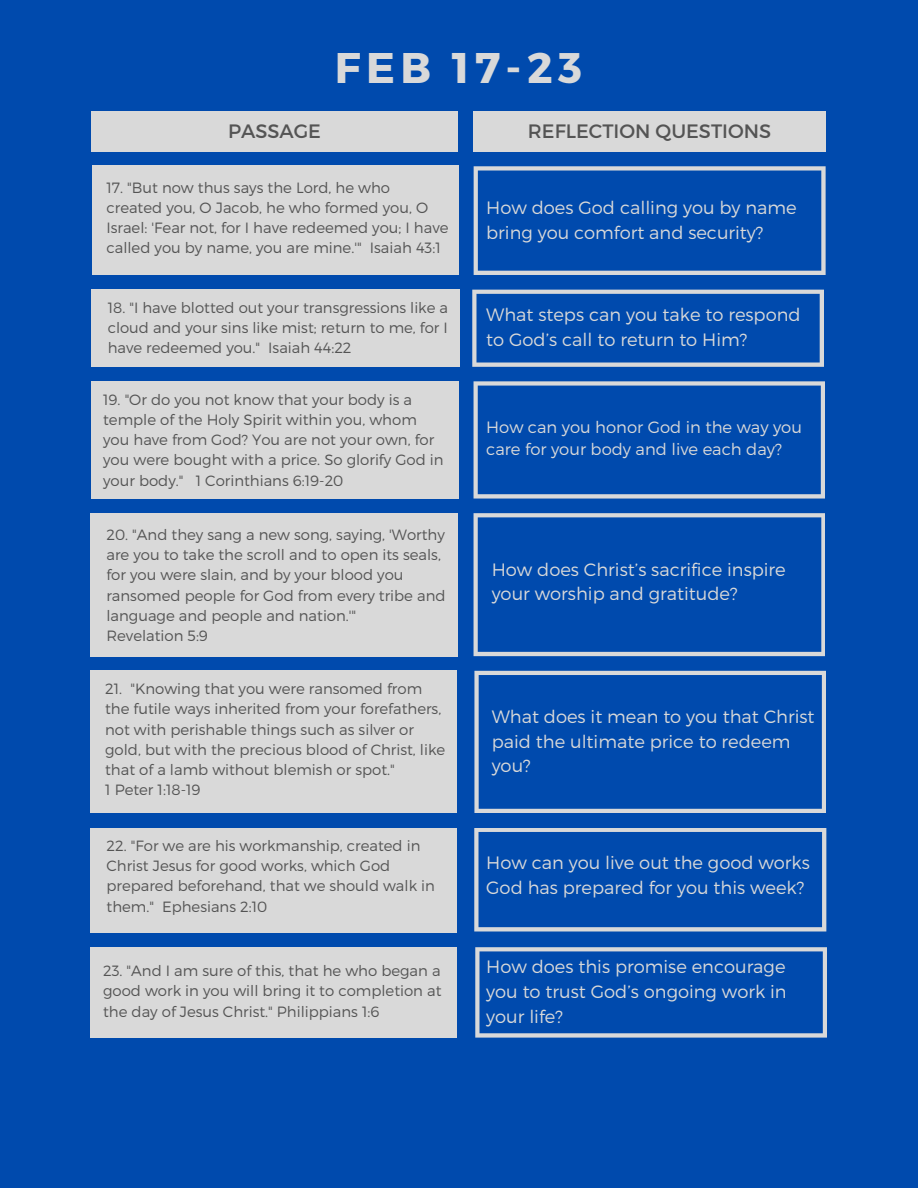
<style>
.page{position:relative;width:918px;height:1188px;background:#004aad}
.page>*{position:absolute;margin:0;border:0;box-sizing:border-box;transform-origin:0 0}
.t1{font:700 42.9px "Montserrat";letter-spacing:.125em;color:#d9d9d9}
.t2{font:19.35px "Montserrat";color:#545454}
.t3{font:300 17.85px/24.8px "Montserrat";color:#d9d9d9}
.t4{font:300 16.35px/22.5px "Montserrat";color:#d9d9d9}
.t5{font:300 14.85px/20.2px "Montserrat";color:#545454}
</style>
<div class="page">
<div style="left:91px;top:111px;width:367px;height:40px;background:#d9d9d9"></div>
<div style="left:474px;top:111px;width:352px;height:40px;background:#d9d9d9"></div>
<svg style="left:474px;top:166px;width:352px;height:109px"></svg>
<div style="left:92px;top:166px;width:366px;height:109px;background:#d9d9d9"></div>
<svg style="left:474px;top:513px;width:351px;height:143px"></svg>
<div style="left:91px;top:513px;width:367px;height:143px;background:#d9d9d9"></div>
<svg style="left:475px;top:947px;width:352px;height:91px"></svg>
<div style="left:90px;top:828px;width:367px;height:105px;background:#d9d9d9"></div>
<svg style="left:472px;top:290px;width:352px;height:77px"></svg>
<div style="left:91px;top:290px;width:369px;height:77px;background:#d9d9d9"></div>
<svg style="left:474px;top:671px;width:352px;height:142px"></svg>
<div style="left:91px;top:381px;width:368px;height:118px;background:#d9d9d9"></div>
<svg style="left:474px;top:381px;width:351px;height:118px"></svg>
<div style="left:91px;top:671px;width:366px;height:142px;background:#d9d9d9"></div>
<svg style="left:474px;top:828px;width:352px;height:104px"></svg>
<div style="left:90px;top:947px;width:367px;height:91px;background:#d9d9d9"></div>
<h1 class="t1" style="left:335px;top:40px;width:249px">FEB 17-23</h1>
<h2 class="t2" style="left:228px;top:118px;width:94px">PASSAGE</h2>
<h2 class="t2" style="left:528px;top:118px;width:245px">REFLECTION QUESTIONS</h2>
<p class="t5" style="left:106px;top:177px;width:344px">17. "But now thus says the Lord, he who created you, O Jacob, he who formed you, O Israel: 'Fear not, for I have redeemed you; I have called you by name, you are mine.'" Isaiah 43:1</p>
<h3 class="t3" style="left:486px;top:194px;width:312px">How does God calling you by name bring you comfort and security?</h3>
<p class="t5" style="left:108px;top:297px;width:342px;text-align:justify">18. "I have blotted out your transgressions like a cloud and your sins like mist; return to me, for I have redeemed you." Isaiah 44:22</p>
<h3 class="t3" style="left:486px;top:301px;width:316px">What steps can you take to respond to God’s call to return to Him?</h3>
<p class="t5" style="left:103px;top:389px;width:342px">19. "Or do you not know that your body is a temple of the Holy Spirit within you, whom you have from God? You are not your own, for you were bought with a price. So glorify God in your body." 1 Corinthians 6:19-20</p>
<p class="t4" style="left:486px;top:415px;width:317px">How can you honor God in the way you care for your body and live each day?</p>
<p class="t5" style="left:106px;top:524px;width:341px">20. "And they sang a new song, saying, 'Worthy are you to take the scroll and to open its seals, for you were slain, and by your blood you ransomed people for God from every tribe and language and people and nation.'"<br>Revelation 5:9</p>
<p class="t5" style="left:105px;top:678px;width:342px">21. "Knowing that you were ransomed from the futile ways inherited from your forefathers, not with perishable things such as silver or gold, but with the precious blood of Christ, like that of a lamb without blemish or spot."<br>1 Peter 1:18-19</p>
<p class="t5" style="left:107px;top:835px;width:330px">22. "For we are his workmanship, created in Christ Jesus for good works, which God prepared beforehand, that we should walk in them." Ephesians 2:10</p>
<p class="t5" style="left:103px;top:960px;width:340px;text-align:justify">23. "And I am sure of this, that he who began a good work in you will bring it to completion at the day of Jesus Christ." Philippians 1:6</p>
<h3 class="t3" style="left:492px;top:556px;width:296px">How does Christ’s sacrifice inspire your worship and gratitude?</h3>
<h3 class="t3" style="left:492px;top:703px;width:324px">What does it mean to you that Christ paid the ultimate price to redeem you?</h3>
<h3 class="t3" style="left:486px;top:849px;width:325px">How can you live out the good works<br>God has prepared for you this week?</h3>
<h3 class="t3" style="left:486px;top:954px;width:302px;text-align:justify">How does this promise encourage you to trust God’s ongoing work in your life?</h3>
</div>
